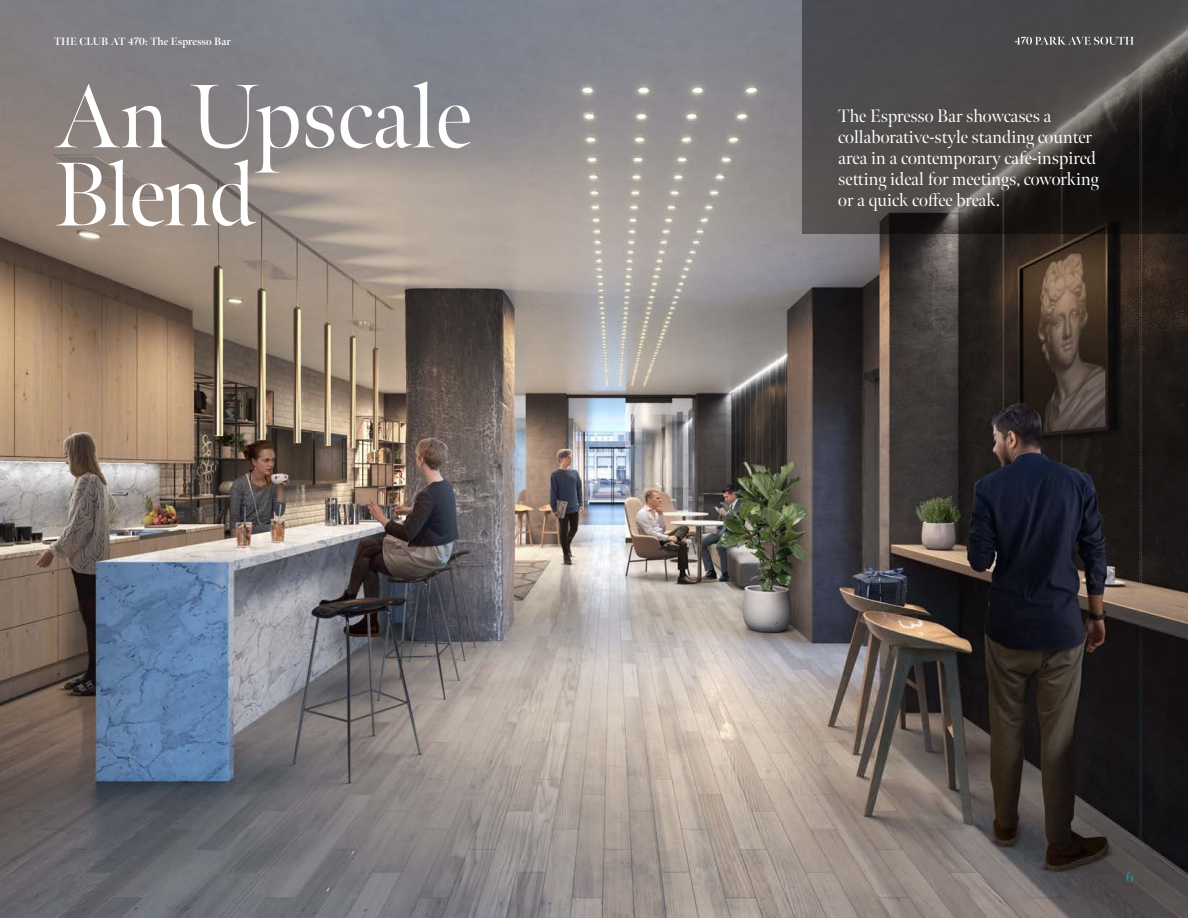
<style>
.page{position:relative;width:1188px;height:918px;background:#fff}
.page>*{position:absolute;margin:0;border:0;box-sizing:border-box;transform-origin:0 0}
.t1{font:90px/78px "Meno Banner";letter-spacing:-.01em;color:#fff}
.t2{font:18px/21px "Meno Banner";color:#fff}
.t3{font:700 15px "Meno Banner";color:#2b868e}
.t4{font:700 10.65px "Meno Banner";letter-spacing:.01em;color:#fff}
</style>
<div class="page">
<img style="left:0;top:0;width:1188px;height:918px">
<svg style="left:802px;top:0;width:386px;height:233px;background:#423f3f"></svg>
<svg style="left:1015px;top:37px;width:119px;height:8px"></svg>
<p class="t4" style="left:54px;top:34px;width:178px">THE CLUB AT 470: The Espresso Bar</p>
<p class="t1" style="left:54px;top:79px;width:419px">An Upscale<br>Blend</p>
<p class="t2" style="left:838px;top:105px;width:255px">The Espresso Bar showcases a collaborative-style standing counter</p>
<p class="t2" style="left:838px;top:147px;width:262px">area in a contemporary cafe-inspired setting ideal for meetings, coworking</p>
<p class="t2" style="left:838px;top:189px;width:163px">or a quick coffee break.</p>
<p class="t3" style="left:1126px;top:867px;width:10px">6</p>
</div>
